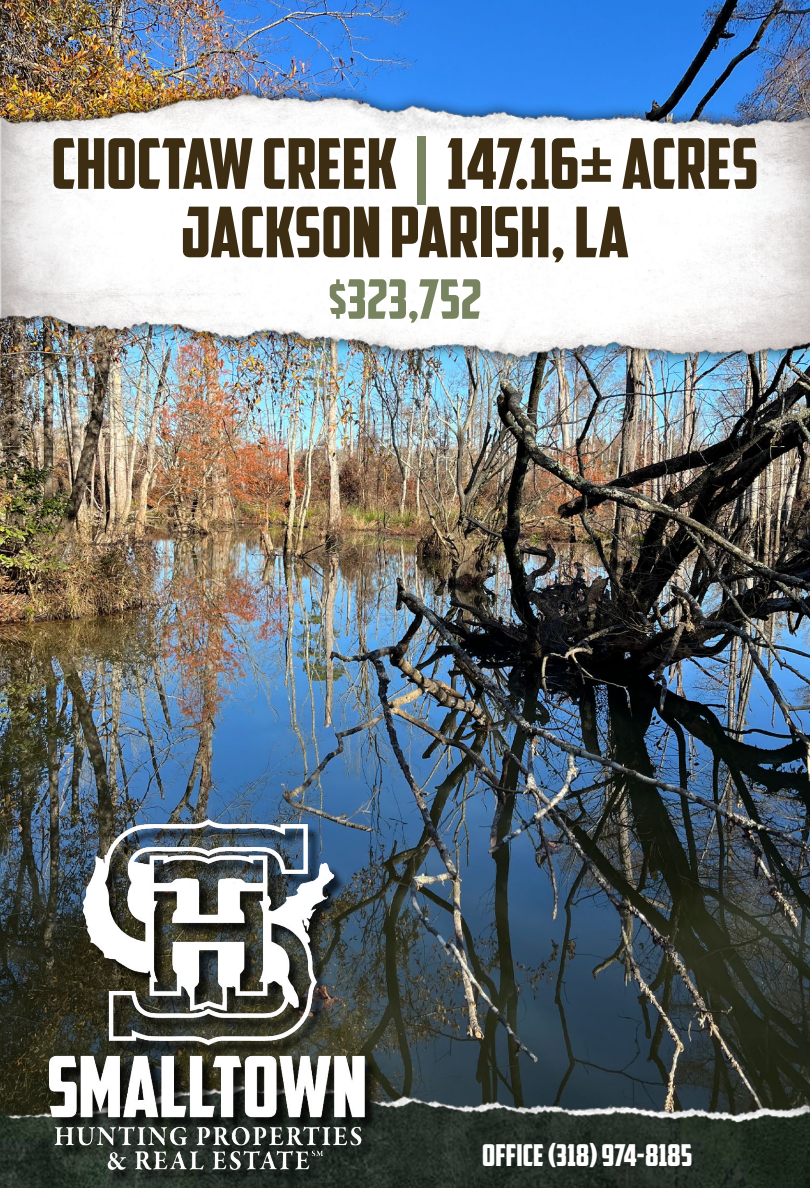
<style>
.page{position:relative;width:810px;height:1188px;background:#fff}
.page>*{position:absolute;margin:0;border:0;box-sizing:border-box;transform-origin:0 0}
.t1{font:69.8px/68.4px "American Captain";color:#3d2d12;text-align:center}
.t2{font:54.4px "American Captain";color:#77845f}
.t3{font:30px "American Captain";color:#fff}
.s1{color:#77845f}
</style>
<div class="page">
<img style="left:0;top:0;width:810px;height:1052px">
<img style="left:0;top:18px;width:810px;height:372px">
<img style="left:0;top:1052px;width:810px;height:136px">
<div style="left:52px;top:822px;width:326px;height:362px;background:#000;opacity:.75"></div>
<img style="left:49px;top:820px;width:316px;height:350px">
<p class="t1" style="left:51px;top:129px;width:709px">CHOCTAW CREEK <span class="s1">|</span> 147.16± ACRES<br>JACKSON PARISH, LA</p>
<p class="t2" style="left:328px;top:267px;width:155px">$323,752</p>
<p class="t3" style="left:482px;top:1138px;width:212px">OFFICE (318) 974-8185</p>
</div>
